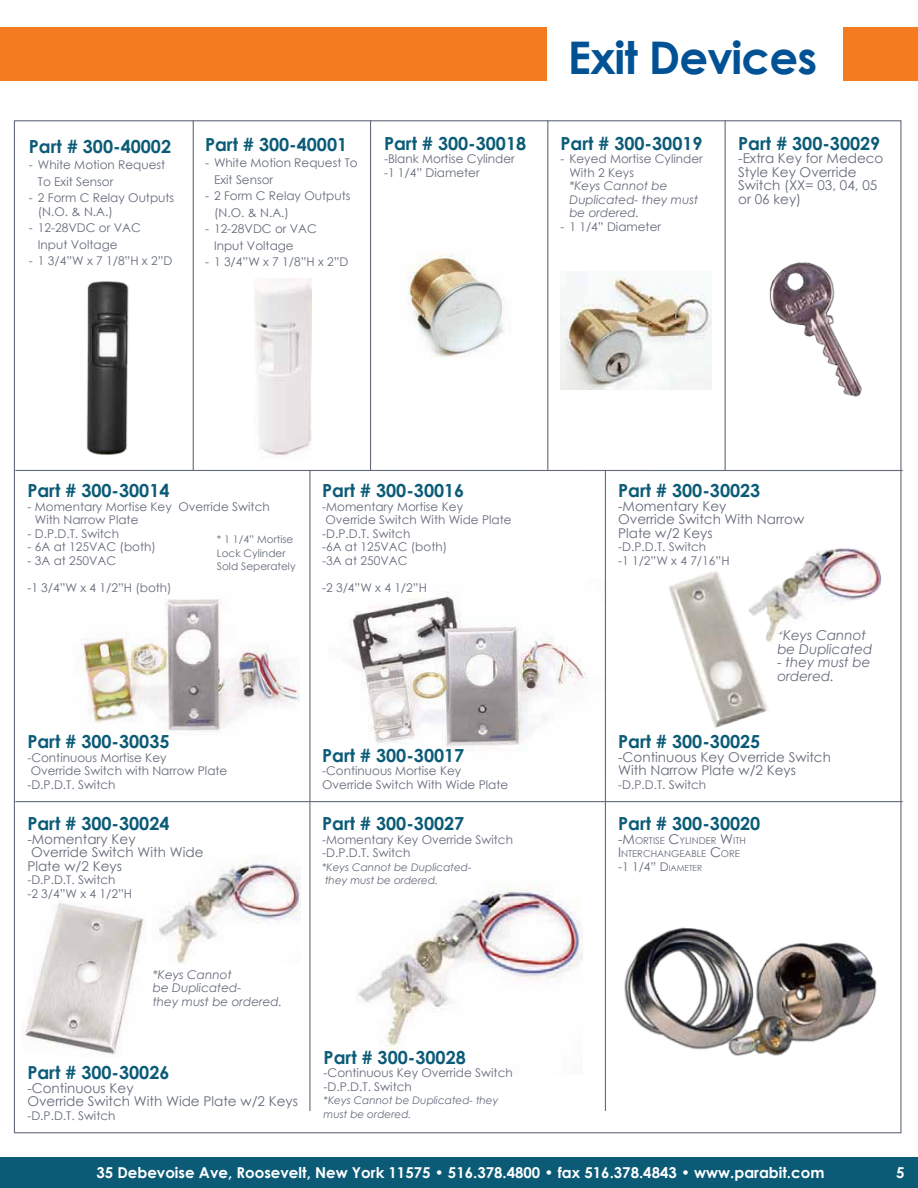
<style>
.page{position:relative;width:918px;height:1188px;background:#fff}
.page>*{position:absolute;margin:0;border:0;box-sizing:border-box;transform-origin:0 0}
.t1{font:700 45px "Century Gothic";letter-spacing:-.02em;color:#005295}
.t2{font:700 18px "Century Gothic";color:#0b5b77}
.t3{font:700 15px "Century Gothic";color:#fff}
.t4{font:13.5px/13.5px "Century Gothic";color:#646b7a}
.t5{font:italic 13.5px/13.5px "Century Gothic";color:#646b7a}
.t6{font:12px/13.5px "Century Gothic";color:#646b7a}
.t7{font:italic 12px/13.5px "Century Gothic";color:#646b7a}
.t8{font:12px "Century Gothic";color:#646b7a}
.t9{font:italic 10.5px/13.5px "Century Gothic";color:#646b7a}
.t10{font:10.5px/13.5px "Century Gothic";color:#646b7a}
.t11{font:9.45px/13.5px "Century Gothic";color:#646b7a}
.s1{font-size:13.5px}
.s2{font-size:8.4px}
</style>
<div class="page">
<div style="left:0;top:27px;width:547px;height:54px;background:#f47b20"></div>
<div style="left:844px;top:27px;width:74px;height:54px;background:#f47b20"></div>
<div style="left:0;top:1157px;width:918px;height:31px;background:#0b5b77"></div>
<img style="left:254px;top:278px;width:58px;height:178px">
<hr style="left:15px;top:470px;width:888px;height:1px;background:#646b7a">
<img style="left:358px;top:883px;width:225px;height:165px">
<img style="left:408px;top:253px;width:96px;height:104px">
<img style="left:624px;top:927px;width:253px;height:129px">
<img style="left:769px;top:262px;width:93px;height:135px">
<hr style="left:15px;top:801px;width:888px;height:1px;background:#646b7a">
<img style="left:560px;top:271px;width:152px;height:118px">
<img style="left:159px;top:860px;width:141px;height:103px">
<img style="left:23px;top:903px;width:121px;height:151px">
<img style="left:80px;top:599px;width:219px;height:133px">
<img style="left:350px;top:578px;width:255px;height:200px">
<img style="left:669px;top:571px;width:100px;height:157px">
<img style="left:748px;top:548px;width:134px;height:96px">
<img style="left:86px;top:281px;width:43px;height:174px">
<hr style="left:193px;top:120px;width:1px;height:350px;background:#646b7a">
<hr style="left:370px;top:120px;width:1px;height:350px;background:#646b7a">
<hr style="left:547px;top:120px;width:1px;height:350px;background:#646b7a">
<hr style="left:725px;top:120px;width:1px;height:350px;background:#646b7a">
<hr style="left:605px;top:470px;width:1px;height:641px;background:#646b7a">
<hr style="left:309px;top:470px;width:1px;height:641px;background:#646b7a">
<h2 class="t2" style="left:29px;top:133px;width:144px">Part # 300-40002</h2>
<p class="t6" style="left:38px;top:156px;width:129px;line-height:16.5px;text-indent:-9px">- White Motion Request<br>To Exit Sensor</p>
<p class="t6" style="left:38px;top:191px;width:138px;text-indent:-9px">- 2 Form C Relay Outputs (N.O. &amp; N.A.)</p>
<p class="t6" style="left:38px;top:219px;width:104px;line-height:16.5px;text-indent:-9px">- 12-28VDC or VAC<br>Input Voltage</p>
<p class="t6" style="left:29px;top:254px;width:145px">- 1 3/4”W x 7 1/8”H x 2”D</p>
<h2 class="t2" style="left:205px;top:131px;width:144px">Part # 300-40001</h2>
<p class="t6" style="left:214px;top:154px;width:145px;line-height:16.5px;text-indent:-9px">- White Motion Request To<br>Exit Sensor</p>
<p class="t6" style="left:214px;top:187px;width:138px;line-height:16.5px;text-indent:-9px">- 2 Form C Relay Outputs (N.O. &amp; N.A.)</p>
<p class="t6" style="left:214px;top:220px;width:104px;line-height:16.5px;text-indent:-9px">- 12-28VDC or VAC<br>Input Voltage</p>
<p class="t6" style="left:205px;top:255px;width:145px">- 1 3/4”W x 7 1/8”H x 2”D</p>
<h2 class="t2" style="left:384px;top:130px;width:144px">Part # 300-30018</h2>
<p class="t6" style="left:384px;top:152px;width:132px">-Blank Mortise Cylinder -1 1/4” Diameter</p>
<h1 class="t1" style="left:568px;top:24px;width:251px">Exit Devices</h1>
<h2 class="t2" style="left:560px;top:130px;width:144px">Part # 300-30019</h2>
<p class="t6" style="left:569px;top:152px;width:135px;text-indent:-9px">- Keyed Mortise Cylinder<br>With 2 Keys</p>
<p class="t7" style="left:569px;top:179px;width:130px">*Keys Cannot be<br>Duplicated- they must be ordered.</p>
<p class="t6" style="left:560px;top:220px;width:102px">- 1 1/4” Diameter</p>
<h2 class="t2" style="left:738px;top:130px;width:144px">Part # 300-30029</h2>
<p class="t4" style="left:738px;top:151px;width:147px">-Extra Key for Medeco<br>Style Key Override<br>Switch (XX= 03, 04, 05 or 06 key)</p>
<h2 class="t2" style="left:27px;top:477px;width:144px">Part # 300-30014</h2>
<p class="t6" style="left:35px;top:499px;width:236px;text-indent:-8px">- Momentary Mortise Key Override Switch<br>With Narrow Plate</p>
<p class="t6" style="left:27px;top:526px;width:93px">- D.P.D.T. Switch</p>
<p class="t6" style="left:27px;top:540px;width:130px">- 6A at 125VAC (both)</p>
<p class="t6" style="left:27px;top:553px;width:90px">- 3A at 250VAC</p>
<p class="t6" style="left:27px;top:580px;width:146px">-1 3/4”W x 4 1/2”H (both)</p>
<p class="t10" style="left:217px;top:533px;width:80px">* 1 1/4” Mortise<br>Lock Cylinder<br>Sold Seperately</p>
<h2 class="t2" style="left:322px;top:477px;width:144px">Part # 300-30016</h2>
<p class="t6" style="left:322px;top:499px;width:191px">-Momentary Mortise Key<br>Override Switch With Wide Plate -D.P.D.T. Switch<br>-6A at 125VAC (both)<br>-3A at 250VAC</p>
<p class="t6" style="left:322px;top:580px;width:106px">-2 3/4”W x 4 1/2”H</p>
<h2 class="t2" style="left:27px;top:728px;width:144px">Part # 300-30035</h2>
<p class="t6" style="left:27px;top:751px;width:202px">-Continuous Mortise Key<br>Override Switch with Narrow Plate -D.P.D.T. Switch</p>
<h2 class="t2" style="left:27px;top:810px;width:144px">Part # 300-30024</h2>
<p class="t4" style="left:27px;top:832px;width:178px">-Momentary Key<br>Override Switch With Wide<br>Plate w/2 Keys</p>
<p class="t6" style="left:27px;top:873px;width:106px">-D.P.D.T. Switch<br>-2 3/4”W x 4 1/2”H</p>
<h2 class="t2" style="left:322px;top:742px;width:144px">Part # 300-30017</h2>
<p class="t6" style="left:322px;top:764px;width:188px">-Continuous Mortise Key<br>Override Switch With Wide Plate</p>
<h2 class="t2" style="left:322px;top:810px;width:144px">Part # 300-30027</h2>
<p class="t6" style="left:322px;top:832px;width:192px">-Momentary Key Override Switch -D.P.D.T. Switch</p>
<p class="t9" style="left:322px;top:860px;width:151px">*Keys Cannot be Duplicated&shy;they must be ordered.</p>
<p class="t7" style="left:153px;top:967px;width:131px">*Keys Cannot<br>be Duplicated-<br>they must be ordered.</p>
<h2 class="t2" style="left:27px;top:1059px;width:144px">Part # 300-30026</h2>
<p class="t4" style="left:27px;top:1081px;width:272px">-Continuous Key<br>Override Switch With Wide Plate w/2 Keys</p>
<p class="t6" style="left:27px;top:1109px;width:90px">-D.P.D.T. Switch</p>
<h2 class="t2" style="left:324px;top:1044px;width:144px">Part # 300-30028</h2>
<p class="t6" style="left:324px;top:1066px;width:191px">-Continuous Key Override Switch -D.P.D.T. Switch</p>
<p class="t9" style="left:324px;top:1094px;width:176px">*Keys Cannot be Duplicated- they must be ordered.</p>
<h2 class="t2" style="left:618px;top:477px;width:144px">Part # 300-30023</h2>
<p class="t4" style="left:618px;top:499px;width:188px">-Momentary Key<br>Override Switch With Narrow<br>Plate w/2 Keys</p>
<p class="t6" style="left:618px;top:540px;width:113px">-D.P.D.T. Switch<br>-1 1/2”W x 4 7/16”H</p>
<p class="t5" style="left:777px;top:629px;width:97px">*Keys Cannot be Duplicated</p>
<p class="t5" style="left:777px;top:656px;width:95px">- they must be ordered.</p>
<h2 class="t2" style="left:618px;top:728px;width:144px">Part # 300-30025</h2>
<p class="t4" style="left:618px;top:750px;width:214px">-Continuous Key Override Switch<br>With Narrow Plate w/2 Keys</p>
<p class="t6" style="left:618px;top:778px;width:90px">-D.P.D.T. Switch</p>
<h2 class="t2" style="left:618px;top:810px;width:144px">Part # 300-30020</h2>
<p class="t11" style="left:618px;top:833px;width:129px"><span class="s1">-M</span>ORTISE <span class="s1">C</span>YLINDER <span class="s1">W</span>ITH<br><span class="s1">I</span> NTERCHANGEABLE <span class="s1">C</span>ORE</p>
<p class="t8" style="left:618px;top:858px;width:86px">-1 1/4” D <span class="s2">IAMETER</span></p>
<p class="t3" style="left:96px;top:1161px;width:730px">35 Debevoise Ave, Roosevelt, New York 11575 • 516.378.4800 • fax 516.378.4843 • www.parabit.com</p>
<p class="t3" style="left:896px;top:1161px;width:10px">5</p>
</div>
